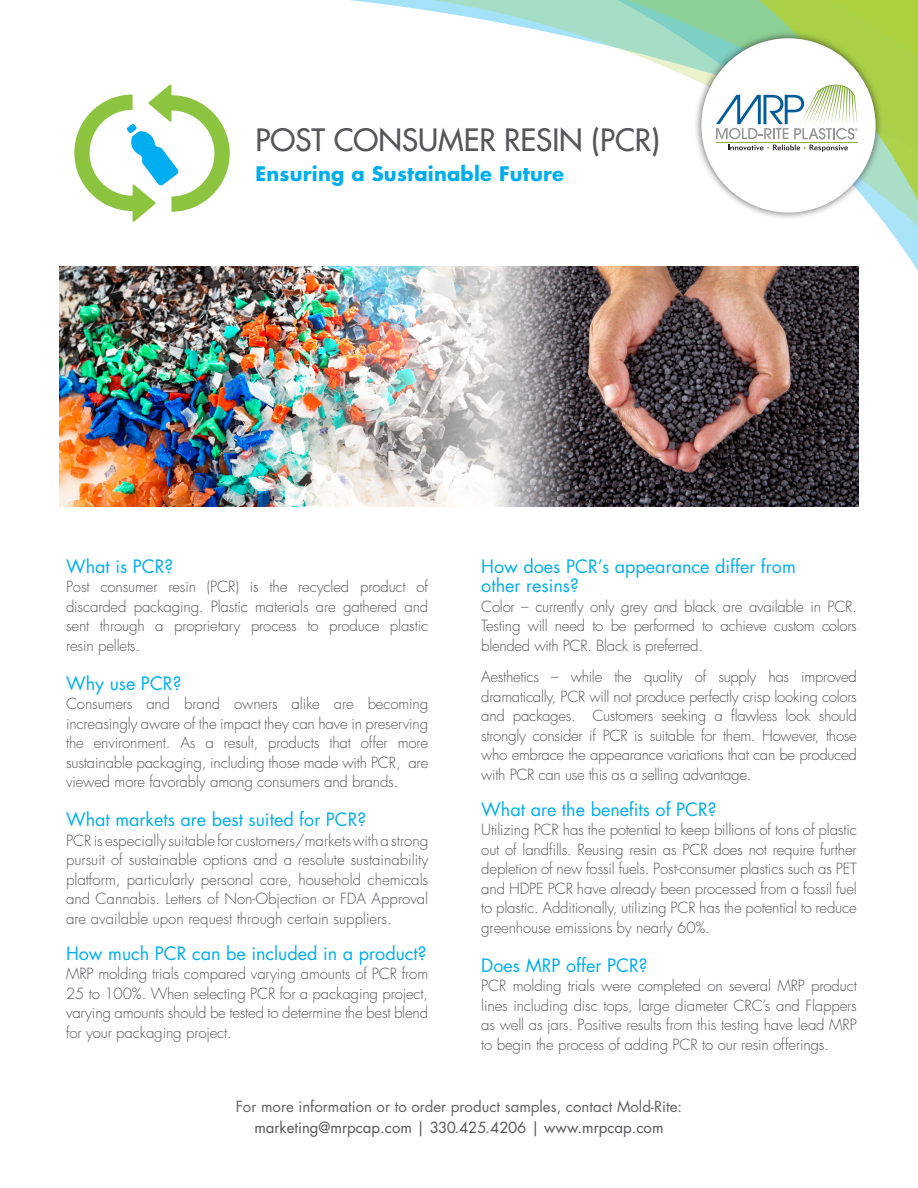
<style>
.page{position:relative;width:918px;height:1188px;background:#fff}
.page>*{position:absolute;margin:0;border:0;box-sizing:border-box;transform-origin:0 0}
.Page_Head{font:500 30px "Futura Std";color:#55565a}
.Page_Subhead{font:700 19.5px "Futura Std";letter-spacing:.01em;color:#00aeef}
.Subheads{font:18px "Futura Std";color:#00aeef}
.Subheads-2{font:300 15px/19.5px "Futura Std";letter-spacing:-.01em;color:#55565a;text-align:justify}
.t1{font:15px "Futura Std";color:#636366}
.t2{font:15px "Futura Std";color:#55565a}
</style>
<div class="page">
<svg style="left:350px;top:0;width:366px;height:79px"></svg>
<div style="left:693px;top:30px;width:191px;height:191px;background:#231f20;opacity:.75"></div>
<div style="left:702px;top:39px;width:173px;height:173px;background:#fff;border-radius:50%"></div>
<svg style="left:716px;top:0;width:202px;height:298px"></svg>
<svg style="left:74px;top:84px;width:156px;height:138px"></svg>
<img style="left:522px;top:266px;width:336px;height:240px">
<img style="left:60px;top:266px;width:462px;height:240px">
<p class="Page_Head" style="left:256px;top:121px;width:406px">POST CONSUMER RESIN (PCR)</p>
<p class="Page_Subhead" style="left:256px;top:161px;width:310px">Ensuring a Sustainable Future</p>
<p class="Subheads" style="left:66px;top:555px;width:109px">What is PCR?</p>
<p class="Subheads-2" style="left:66px;top:577px;width:364px">Post consumer resin (PCR) is the recycled product of discarded packaging. Plastic materials are gathered and sent through a proprietary process to produce plastic resin pellets.</p>
<p class="Subheads" style="left:66px;top:672px;width:117px">Why use PCR?</p>
<p class="Subheads-2" style="left:66px;top:694px;width:364px">Consumers and brand owners alike are becoming increasingly aware of the impact they can have in preserving the environment. As a result, products that offer more sustainable packaging, including those made with PCR, are viewed more favorably among consumers and brands.</p>
<p class="Subheads" style="left:66px;top:808px;width:302px">What markets are best suited for PCR?</p>
<p class="Subheads-2" style="left:66px;top:831px;width:364px">PCR is especially suitable for customers/markets with a strong pursuit of sustainable options and a resolute sustainability platform, particularly personal care, household chemicals and Cannabis. Letters of Non-Objection or FDA Approval are available upon request through certain suppliers.</p>
<p class="Subheads" style="left:66px;top:942px;width:362px">How much PCR can be included in a product?</p>
<p class="Subheads-2" style="left:66px;top:964px;width:364px">MRP molding trials compared varying amounts of PCR from 25 to 100%. When selecting PCR for a packaging project, varying amounts should be tested to determine the best blend for your packaging project.</p>
<p class="Subheads" style="left:481px;top:555px;width:316px">How does PCR’s appearance differ from</p>
<p class="Subheads" style="left:481px;top:574px;width:99px">other resins?</p>
<p class="Subheads-2" style="left:481px;top:597px;width:377px">Color – currently only grey and black are available in PCR.<br>Testing will need to be performed to achieve custom colors blended with PCR. Black is preferred.</p>
<p class="Subheads-2" style="left:481px;top:667px;width:377px">Aesthetics – while the quality of supply has improved dramatically, PCR will not produce perfectly crisp looking colors and packages. Customers seeking a flawless look should strongly consider if PCR is suitable for them. However, those who embrace the appearance variations that can be produced with PCR can use this as a selling advantage.</p>
<p class="Subheads" style="left:481px;top:798px;width:237px">What are the benefits of PCR?</p>
<p class="Subheads-2" style="left:481px;top:820px;width:377px">Utilizing PCR has the potential to keep billions of tons of plastic out of landfills. Reusing resin as PCR does not require further depletion of new fossil fuels. Post-consumer plastics such as PET and HDPE PCR have already been processed from a fossil fuel to plastic. Additionally, utilizing PCR has the potential to reduce greenhouse emissions by nearly 60%.</p>
<p class="Subheads" style="left:481px;top:954px;width:168px">Does MRP offer PCR?</p>
<p class="Subheads-2" style="left:481px;top:976px;width:377px">PCR molding trials were completed on several MRP product lines including disc tops, large diameter CRC’s and Flappers as well as jars. Positive results from this testing have lead MRP to begin the process of adding PCR to our resin offerings.</p>
<p class="t1" style="left:236px;top:1097px;width:448px">For more information or to order product samples, contact Mold-Rite:</p>
<p class="t2" style="left:254px;top:1117px;width:411px">marketing@mrpcap.com | 330.425.4206 | www.mrpcap.com</p>
</div>
